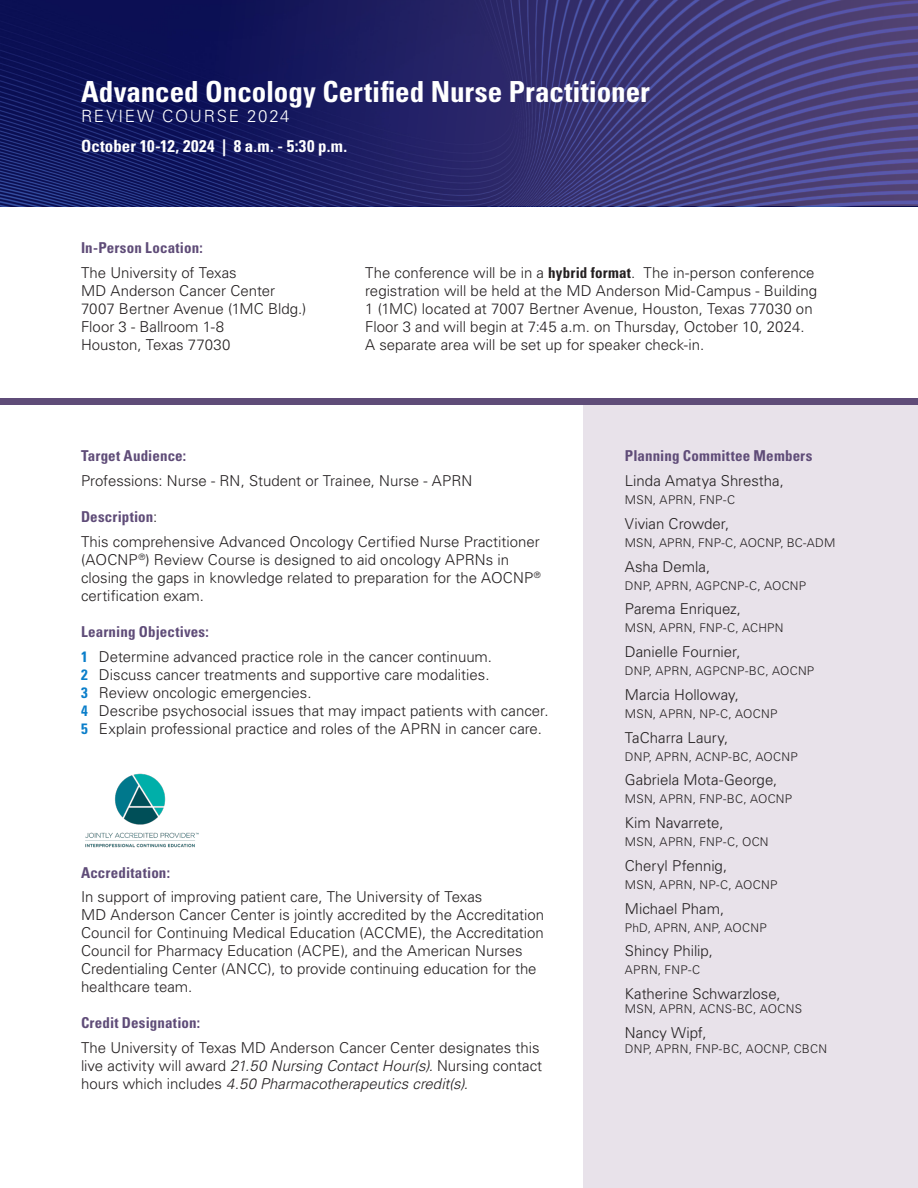
<style>
.page{position:relative;width:918px;height:1188px;background:#fff}
.page>*{position:absolute;margin:0;border:0;box-sizing:border-box;transform-origin:0 0}
.t1{font:700 condensed 29.1px "Univers LT Std";color:#fff}
.t2{font:700 condensed 16.8px "Univers LT Std";letter-spacing:.005em;color:#fff}
.t3{font:300 16.8px "Univers LT Std";letter-spacing:.1em;color:#fff}
.t4{font:300 15px/18px "Univers LT Std";color:#231f20}
.t5{font:700 condensed 15px "Univers LT Std";letter-spacing:.01em;color:#5f4c78}
.t6{font:300 12px "Univers LT Std";letter-spacing:.02em;color:#231f20}
.s1{font-weight:700;font-stretch:condensed}
.s2{font-weight:300;font-stretch:normal;color:#231f20}
.s3{font-weight:700;font-stretch:condensed;color:#0a7eca}
.s4{font-style:italic}
</style>
<div class="page">
<svg style="left:0;top:0;width:918px;height:206px;background:#2c2a6d"></svg>
<div style="left:0;top:399px;width:918px;height:6px;background:#5f4c78"></div>
<img style="left:85px;top:773px;width:114px;height:75px">
<div style="left:583px;top:405px;width:335px;height:783px;background:#e8e2ea"></div>
<p class="t1" style="left:81px;top:74px;width:570px">Advanced Oncology Certified Nurse Practitioner</p>
<p class="t3" style="left:81px;top:106px;width:210px">REVIEW COURSE 2024</p>
<p class="t2" style="left:81px;top:136px;width:268px">October 10-12, 2024 | 8 a.m. - 5:30 p.m.</p>
<p class="t5" style="left:81px;top:239px;width:123px">In-Person Location:</p>
<p class="t4" style="left:81px;top:264px;width:196px">The University of Texas<br>MD Anderson Cancer Center</p>
<p class="t4" style="left:81px;top:300px;width:227px">7007 Bertner Avenue (1MC Bldg.)</p>
<p class="t4" style="left:81px;top:318px;width:145px">Floor 3 - Ballroom 1-8</p>
<p class="t4" style="left:81px;top:336px;width:151px">Houston, Texas 77030</p>
<p class="t4" style="left:365px;top:264px;width:454px">The conference will be in a <span class="s1">hybrid format</span>. The in-person conference registration will be held at the MD Anderson Mid-Campus - Building 1 (1MC) located at 7007 Bertner Avenue, Houston, Texas 77030 on Floor 3 and will begin at 7:45 a.m. on Thursday, October 10, 2024.<br>A separate area will be set up for speaker check-in.</p>
<p class="t5" style="left:81px;top:447px;width:107px">Target Audience:</p>
<p class="t4" style="left:81px;top:472px;width:393px">Professions: Nurse - RN, Student or Trainee, Nurse - APRN</p>
<p class="t5" style="left:81px;top:507px;width:78px">Description<span class="s2">:</span></p>
<p class="t4" style="left:81px;top:532px;width:461px">This comprehensive Advanced Oncology Certified Nurse Practitioner (AOCNP<sup>®</sup>) Review Course is designed to aid oncology APRNs in closing the gaps in knowledge related to preparation for the AOCNP<sup>® </sup>certification exam.</p>
<p class="t5" style="left:81px;top:622px;width:129px">Learning Objectives:</p>
<p class="t4" style="left:81px;top:647px;width:413px"><span class="s3">1</span> Determine advanced practice role in the cancer continuum.</p>
<p class="t4" style="left:81px;top:665px;width:410px"><span class="s3">2</span> Discuss cancer treatments and supportive care modalities.</p>
<p class="t4" style="left:81px;top:683px;width:232px"><span class="s3">3</span> Review oncologic emergencies.</p>
<p class="t4" style="left:81px;top:701px;width:469px"><span class="s3">4</span> Describe psychosocial issues that may impact patients with cancer.</p>
<p class="t4" style="left:81px;top:719px;width:462px"><span class="s3">5</span> Explain professional practice and roles of the APRN in cancer care.</p>
<p class="t5" style="left:81px;top:863px;width:91px">Accreditation:</p>
<p class="t4" style="left:81px;top:888px;width:465px">In support of improving patient care, The University of Texas<br>MD Anderson Cancer Center is jointly accredited by the Accreditation Council for Continuing Medical Education (ACCME), the Accreditation Council for Pharmacy Education (ACPE), and the American Nurses Credentialing Center (ANCC), to provide continuing education for the healthcare team.</p>
<p class="t5" style="left:81px;top:1014px;width:121px">Credit Designation:</p>
<p class="t4" style="left:81px;top:1039px;width:463px">The University of Texas MD Anderson Cancer Center designates this live activity will award <span class="s4">21.50 Nursing Contact Hour(s).</span> Nursing contact hours which includes <span class="s4">4.50 Pharmacotherapeutics credit(s).</span></p>
<p class="t5" style="left:625px;top:447px;width:189px">Planning Committee Members</p>
<p class="t4" style="left:625px;top:472px;width:161px">Linda Amatya Shrestha,</p>
<p class="t6" style="left:625px;top:493px;width:112px">MSN, APRN, FNP-C</p>
<p class="t4" style="left:625px;top:514px;width:106px">Vivian Crowder,</p>
<p class="t6" style="left:625px;top:535px;width:212px">MSN, APRN, FNP-C, AOCNP, BC-ADM</p>
<p class="t4" style="left:625px;top:557px;width:87px">Asha Demla,</p>
<p class="t6" style="left:625px;top:578px;width:183px">DNP, APRN, AGPCNP-C, AOCNP</p>
<p class="t4" style="left:625px;top:600px;width:118px">Parema Enriquez,</p>
<p class="t6" style="left:625px;top:621px;width:160px">MSN, APRN, FNP-C, ACHPN</p>
<p class="t4" style="left:625px;top:643px;width:117px">Danielle Fournier,</p>
<p class="t6" style="left:625px;top:664px;width:191px">DNP, APRN, AGPCNP-BC, AOCNP</p>
<p class="t4" style="left:625px;top:685px;width:116px">Marcia Holloway,</p>
<p class="t6" style="left:625px;top:706px;width:154px">MSN, APRN, NP-C, AOCNP</p>
<p class="t4" style="left:625px;top:728px;width:105px">TaCharra Laury,</p>
<p class="t6" style="left:625px;top:749px;width:174px">DNP, APRN, ACNP-BC, AOCNP</p>
<p class="t4" style="left:625px;top:771px;width:154px">Gabriela Mota-George,</p>
<p class="t6" style="left:625px;top:792px;width:169px">MSN, APRN, FNP-BC, AOCNP</p>
<p class="t4" style="left:625px;top:814px;width:100px">Kim Navarrete,</p>
<p class="t6" style="left:625px;top:835px;width:145px">MSN, APRN, FNP-C, OCN</p>
<p class="t4" style="left:625px;top:856px;width:104px">Cheryl Pfennig,</p>
<p class="t6" style="left:625px;top:877px;width:154px">MSN, APRN, NP-C, AOCNP</p>
<p class="t4" style="left:625px;top:899px;width:101px">Michael Pham,</p>
<p class="t6" style="left:625px;top:920px;width:143px">PhD, APRN, ANP, AOCNP</p>
<p class="t4" style="left:625px;top:942px;width:90px">Shincy Philip,</p>
<p class="t6" style="left:625px;top:963px;width:77px">APRN, FNP-C</p>
<p class="t4" style="left:625px;top:985px;width:157px">Katherine Schwarzlose,</p>
<p class="t6" style="left:625px;top:1002px;width:179px">MSN, APRN, ACNS-BC, AOCNS</p>
<p class="t4" style="left:625px;top:1024px;width:83px">Nancy Wipf,</p>
<p class="t6" style="left:625px;top:1041px;width:204px">DNP, APRN, FNP-BC, AOCNP, CBCN</p>
</div>
